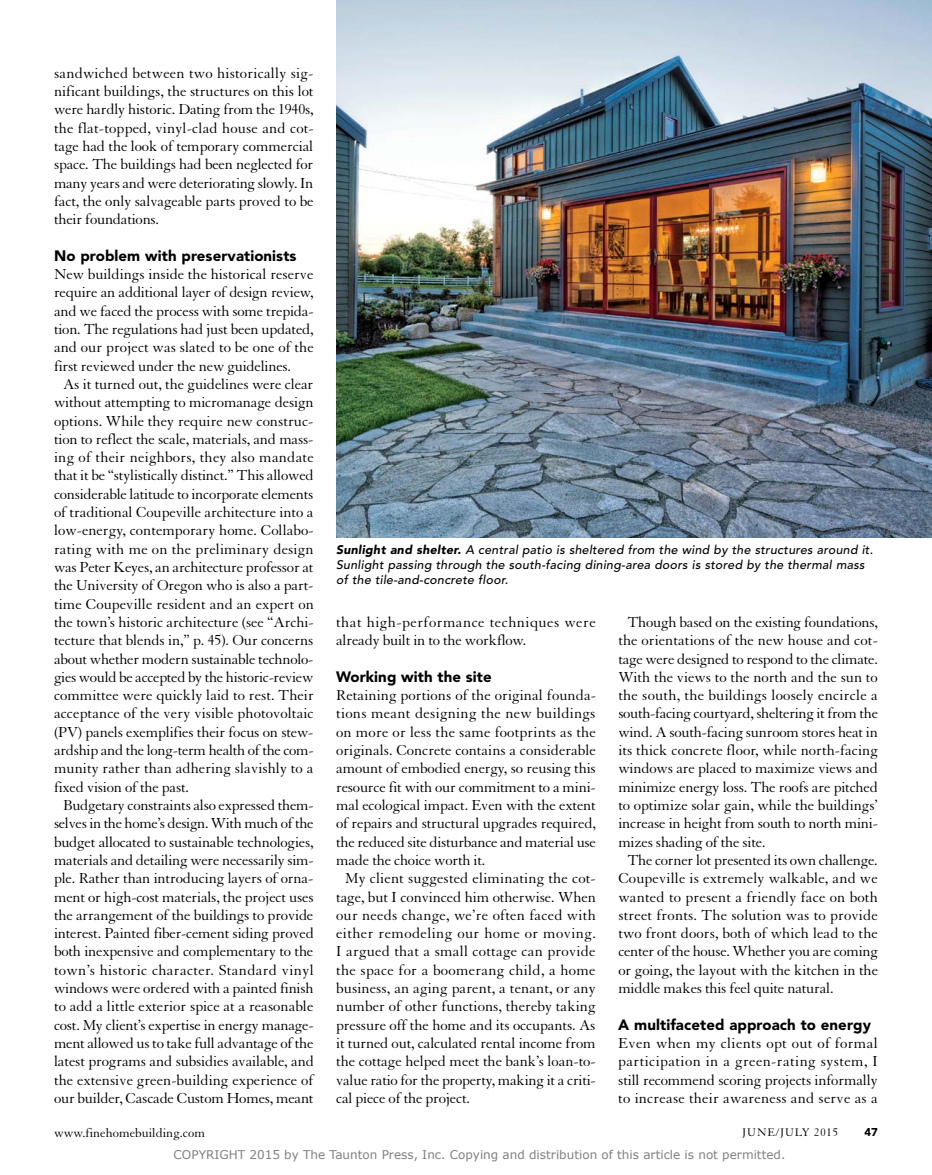
<style>
.page{position:relative;width:932px;height:1175px;background:#fff}
.page>*{position:absolute;margin:0;border:0;box-sizing:border-box;transform-origin:0 0}
.t1{font:15.75px/18.3px "Granjon LT Std";letter-spacing:-.01em;color:#000;text-align:justify}
.t2{font:15.75px "Granjon LT Std";letter-spacing:.01em;color:#000}
.t3{font:15.75px/18.3px "Granjon LT Std";letter-spacing:.025em;color:#000}
.t4{font:15.75px "Granjon LT Std";letter-spacing:.015em;color:#000}
.t5{font:15.75px "Granjon LT Std";letter-spacing:.02em;color:#000}
.t6{font:900 15px "Avenir LT Std";letter-spacing:.005em;color:#000}
.t7{font:13.5px "Granjon LT Std";color:#000}
.t8{font:italic 500 12.3px/14.7px "Avenir LT Std";letter-spacing:.02em;color:#000}
.t9{font:12px "Verdana";color:#808080}
.t10{font:12px "Granjon LT Std";letter-spacing:.07em;color:#000}
.t11{font:900 11.25px "Avenir LT Std";color:#000}
.s1{font-weight:900}
</style>
<div class="page">
<img style="left:336px;top:0;width:596px;height:538px">
<p class="t1" style="left:54px;top:64px;width:261px">sandwiched between two historically sig&shy;nificant buildings, the structures on this lot were hardly historic. Dating from the 1940s, the flat-topped, vinyl-clad house and cot&shy;tage had the look of temporary commercial space. The buildings had been neglected for many years and were deteriorating slowly. In fact, the only salvageable parts proved to be their foundations.</p>
<p class="t6" style="left:54px;top:246px;width:244px">No problem with preservationists</p>
<p class="t1" style="left:54px;top:265px;width:261px">New buildings inside the historical reserve</p>
<p class="t1" style="left:54px;top:284px;width:261px">require an additional layer of design review,</p>
<p class="t1" style="left:54px;top:302px;width:261px">and we faced the process with some trepida-</p>
<p class="t1" style="left:54px;top:320px;width:261px">tion. The regulations had just been updated,</p>
<p class="t1" style="left:54px;top:338px;width:261px">and our project was slated to be one of the</p>
<p class="t1" style="left:54px;top:357px;width:238px">first reviewed under the new guidelines.</p>
<p class="t1" style="left:63px;top:375px;width:252px">As it turned out, the guidelines were clear</p>
<p class="t1" style="left:54px;top:393px;width:261px">without attempting to micromanage design</p>
<p class="t1" style="left:54px;top:412px;width:261px">options. While they require new construc-</p>
<p class="t1" style="left:54px;top:430px;width:261px">tion to reflect the scale, materials, and mass-</p>
<p class="t2" style="left:54px;top:449px;width:261px">ing of their neighbors, they also mandate</p>
<p class="t1" style="left:54px;top:467px;width:261px">that it be “stylistically distinct.” This allowed</p>
<p class="t1" style="left:54px;top:485px;width:261px">considerable latitude to incorporate elements</p>
<p class="t1" style="left:54px;top:503px;width:261px">of traditional Coupeville architecture into a</p>
<p class="t1" style="left:54px;top:521px;width:261px">low-energy, contemporary home. Collabo-</p>
<p class="t1" style="left:54px;top:540px;width:261px">rating with me on the preliminary design</p>
<p class="t1" style="left:54px;top:558px;width:261px">was Peter Keyes, an architecture professor at</p>
<p class="t1" style="left:54px;top:576px;width:261px">the University of Oregon who is also a part-</p>
<p class="t1" style="left:54px;top:595px;width:261px">time Coupeville resident and an expert on</p>
<p class="t1" style="left:54px;top:613px;width:261px">the town’s historic architecture (see “Archi-</p>
<p class="t1" style="left:54px;top:631px;width:261px">tecture that blends in,” p. 45). Our concerns</p>
<p class="t1" style="left:54px;top:650px;width:261px">about whether modern sustainable technolo-</p>
<p class="t1" style="left:54px;top:668px;width:261px">gies would be accepted by the historic-review</p>
<p class="t1" style="left:54px;top:686px;width:261px">committee were quickly laid to rest. Their</p>
<p class="t1" style="left:54px;top:705px;width:261px">acceptance of the very visible photovoltaic</p>
<p class="t1" style="left:54px;top:723px;width:261px">(PV) panels exemplifies their focus on stew-</p>
<p class="t1" style="left:54px;top:741px;width:261px">ardship and the long-term health of the com-</p>
<p class="t1" style="left:54px;top:759px;width:261px">munity rather than adhering slavishly to a</p>
<p class="t1" style="left:54px;top:778px;width:136px">fixed vision of the past.</p>
<p class="t1" style="left:63px;top:796px;width:252px">Budgetary constraints also expressed them-</p>
<p class="t1" style="left:54px;top:814px;width:261px">selves in the home’s design. With much of the</p>
<p class="t1" style="left:54px;top:833px;width:261px">budget allocated to sustainable technologies,</p>
<p class="t1" style="left:54px;top:851px;width:261px">materials and detailing were necessarily sim-</p>
<p class="t1" style="left:54px;top:869px;width:261px">ple. Rather than introducing layers of orna-</p>
<p class="t1" style="left:54px;top:888px;width:261px">ment or high-cost materials, the project uses</p>
<p class="t1" style="left:54px;top:906px;width:261px">the arrangement of the buildings to provide</p>
<p class="t1" style="left:54px;top:924px;width:261px">interest. Painted fiber-cement siding proved</p>
<p class="t1" style="left:54px;top:942px;width:261px">both inexpensive and complementary to the</p>
<p class="t5" style="left:54px;top:961px;width:261px">town’s historic character. Standard vinyl</p>
<p class="t1" style="left:54px;top:979px;width:261px">windows were ordered with a painted finish</p>
<p class="t1" style="left:54px;top:997px;width:261px">to add a little exterior spice at a reasonable</p>
<p class="t1" style="left:54px;top:1016px;width:261px">cost. My client’s expertise in energy manage-</p>
<p class="t1" style="left:54px;top:1034px;width:261px">ment allowed us to take full advantage of the</p>
<p class="t1" style="left:54px;top:1052px;width:261px">latest programs and subsidies available, and</p>
<p class="t1" style="left:54px;top:1071px;width:261px">the extensive green-building experience of</p>
<p class="t1" style="left:54px;top:1089px;width:261px">our builder, Cascade Custom Homes, meant</p>
<p class="t8" style="left:336px;top:543px;width:538px"><span class="s1">Sunlight and shelter.</span> A central patio is sheltered from the wind by the structures around it.<br>Sunlight passing through the south-facing dining-area doors is stored by the thermal mass of the tile-and-concrete floor.</p>
<p class="t3" style="left:336px;top:613px;width:261px">that high-performance techniques were already built in to the workflow.</p>
<p class="t6" style="left:336px;top:667px;width:157px">Working with the site</p>
<p class="t1" style="left:336px;top:686px;width:261px">Retaining portions of the original founda-</p>
<p class="t4" style="left:336px;top:705px;width:261px">tions meant designing the new buildings</p>
<p class="t2" style="left:336px;top:723px;width:261px">on more or less the same footprints as the</p>
<p class="t1" style="left:336px;top:741px;width:261px">originals. Concrete contains a considerable</p>
<p class="t1" style="left:336px;top:759px;width:261px">amount of embodied energy, so reusing this</p>
<p class="t1" style="left:336px;top:778px;width:261px">resource fit with our commitment to a mini-</p>
<p class="t1" style="left:336px;top:796px;width:261px">mal ecological impact. Even with the extent</p>
<p class="t1" style="left:336px;top:814px;width:261px">of repairs and structural upgrades required,</p>
<p class="t1" style="left:336px;top:833px;width:261px">the reduced site disturbance and material use</p>
<p class="t1" style="left:336px;top:851px;width:151px">made the choice worth it.</p>
<p class="t1" style="left:345px;top:869px;width:252px">My client suggested eliminating the cot-</p>
<p class="t1" style="left:336px;top:887px;width:261px">tage, but I convinced him otherwise. When</p>
<p class="t2" style="left:336px;top:906px;width:261px">our needs change, we’re often faced with</p>
<p class="t3" style="left:336px;top:924px;width:261px">either remodeling our home or moving.</p>
<p class="t2" style="left:336px;top:943px;width:261px">I argued that a small cottage can provide</p>
<p class="t4" style="left:336px;top:961px;width:261px">the space for a boomerang child, a home</p>
<p class="t1" style="left:336px;top:979px;width:261px">business, an aging parent, a tenant, or any</p>
<p class="t1" style="left:336px;top:997px;width:261px">number of other functions, thereby taking</p>
<p class="t1" style="left:336px;top:1016px;width:261px">pressure off the home and its occupants. As</p>
<p class="t1" style="left:336px;top:1034px;width:261px">it turned out, calculated rental income from</p>
<p class="t1" style="left:336px;top:1052px;width:261px">the cottage helped meet the bank’s loan-to-</p>
<p class="t1" style="left:336px;top:1071px;width:261px">value ratio for the property, making it a criti-</p>
<p class="t1" style="left:336px;top:1089px;width:135px">cal piece of the project.</p>
<p class="t1" style="left:627px;top:613px;width:252px">Though based on the existing foundations,</p>
<p class="t1" style="left:618px;top:631px;width:261px">the orientations of the new house and cot-</p>
<p class="t1" style="left:618px;top:650px;width:261px">tage were designed to respond to the climate.</p>
<p class="t1" style="left:618px;top:668px;width:261px">With the views to the north and the sun to</p>
<p class="t2" style="left:618px;top:687px;width:261px">the south, the buildings loosely encircle a</p>
<p class="t1" style="left:618px;top:705px;width:261px">south-facing courtyard, sheltering it from the</p>
<p class="t1" style="left:618px;top:723px;width:261px">wind. A south-facing sunroom stores heat in</p>
<p class="t1" style="left:618px;top:741px;width:261px">its thick concrete floor, while north-facing</p>
<p class="t1" style="left:618px;top:759px;width:261px">windows are placed to maximize views and</p>
<p class="t1" style="left:618px;top:778px;width:261px">minimize energy loss. The roofs are pitched</p>
<p class="t1" style="left:618px;top:796px;width:261px">to optimize solar gain, while the buildings’</p>
<p class="t1" style="left:618px;top:814px;width:261px">increase in height from south to north mini-</p>
<p class="t1" style="left:618px;top:833px;width:149px">mizes shading of the site.</p>
<p class="t1" style="left:627px;top:851px;width:252px">The corner lot presented its own challenge.</p>
<p class="t1" style="left:618px;top:869px;width:261px">Coupeville is extremely walkable, and we</p>
<p class="t2" style="left:618px;top:888px;width:261px">wanted to present a friendly face on both</p>
<p class="t2" style="left:618px;top:906px;width:261px">street fronts. The solution was to provide</p>
<p class="t1" style="left:618px;top:924px;width:261px">two front doors, both of which lead to the</p>
<p class="t1" style="left:618px;top:942px;width:261px">center of the house. Whether you are coming</p>
<p class="t1" style="left:618px;top:961px;width:261px">or going, the layout with the kitchen in the</p>
<p class="t1" style="left:618px;top:979px;width:217px">middle makes this feel quite natural.</p>
<p class="t6" style="left:618px;top:1015px;width:254px">A multifaceted approach to energy</p>
<p class="t1" style="left:618px;top:1034px;width:261px">Even when my clients opt out of formal participation in a green-rating system, I still recommend scoring projects informally to increase their awareness and serve as a</p>
<p class="t7" style="left:54px;top:1125px;width:152px">www.finehomebuilding.com</p>
<p class="t10" style="left:742px;top:1126px;width:16px">june</p>
<p class="t10" style="left:775px;top:1126px;width:64px">/july 2015</p>
<p class="t11" style="left:864px;top:1125px;width:15px">47</p>
<p class="t9" style="left:174px;top:1146px;width:613px">COPYRIGHT 2015 by The Taunton Press, Inc. Copying and distribution of this article is not permitted.</p>
</div>
